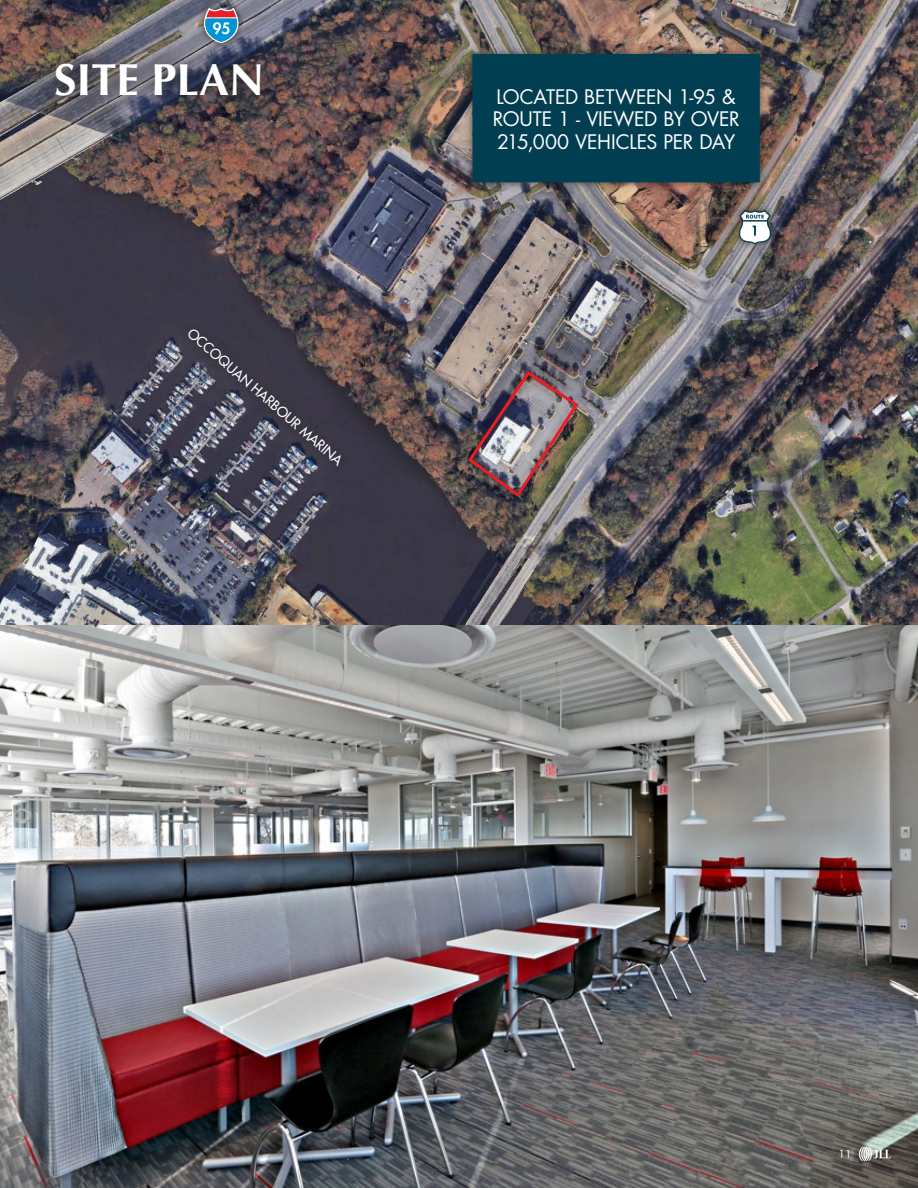
<style>
.page{position:relative;width:918px;height:1188px;background:#fff}
.page>*{position:absolute;margin:0;border:0;box-sizing:border-box;transform-origin:0 0}
.t1{font:700 45px "Optima";color:#fff}
.t2{font:19.5px/22.5px "Futura Std";letter-spacing:-.01em;color:#fff}
.Copy_White{font:500 13.5px "Futura Std";color:#fff}
.t3{font:10.5px "Futura Std";color:#fff}
</style>
<div class="page">
<img style="left:0;top:624px;width:918px;height:564px">
<img style="left:0;top:0;width:918px;height:624px">
<img style="left:466px;top:369px;width:115px;height:130px">
<div style="left:196px;top:0;width:51px;height:51px;background:#231f20;opacity:.75"></div>
<svg style="left:204px;top:8px;width:35px;height:34px"></svg>
<div style="left:731px;top:202px;width:48px;height:50px;background:#231f20;opacity:.75"></div>
<svg style="left:739px;top:210px;width:32px;height:34px"></svg>
<img style="left:34px;top:42px;width:248px;height:76px">
<div style="left:464px;top:46px;width:304px;height:144px;background:#231f20;opacity:.75"></div>
<div style="left:473px;top:55px;width:286px;height:127px;background:#013e51"></div>
<div style="left:472px;top:54px;width:288px;height:128px;border:2px solid #013e51"></div>
<div style="left:181px;top:322px;width:167px;height:152px;background:#231f20;opacity:.75"></div>
<svg style="left:859px;top:1147px;width:32px;height:14px"></svg>
<p class="t1" style="left:54px;top:54px;width:212px">SITE PLAN</p>
<p class="Copy_White" style="left:195px;top:325px;width:202px;rotate:41deg">OCCOQUAN HARBOUR MARINA</p>
<p class="t2" style="left:493px;top:85px;width:248px">LOCATED BETWEEN 1-95 &amp;<br>ROUTE 1 - VIEWED BY OVER<br>215,000 VEHICLES PER DAY</p>
<p class="t3" style="left:839px;top:1148px;width:14px">11</p>
</div>
